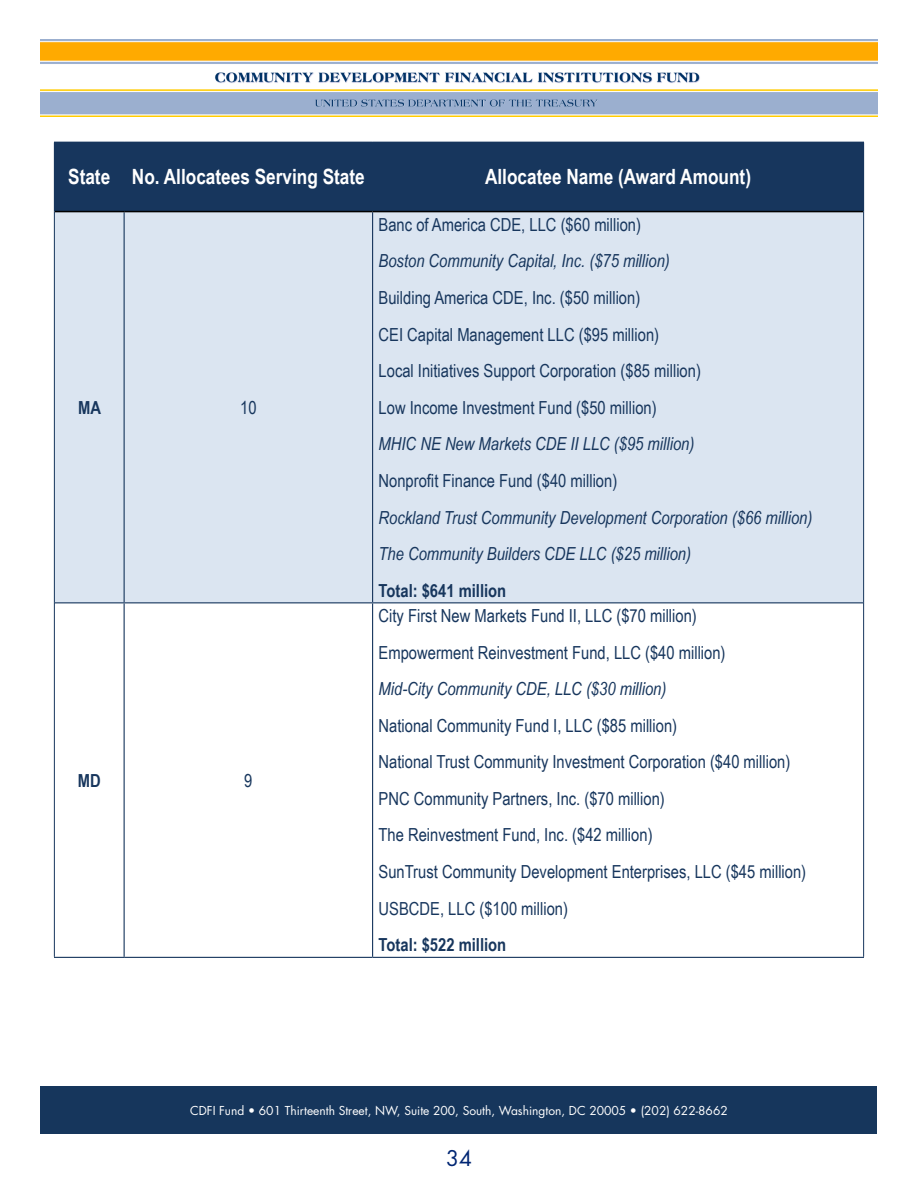
<style>
.page{position:relative;width:918px;height:1188px;background:#fff}
.page>*{position:absolute;margin:0;border:0;box-sizing:border-box;transform-origin:0 0}
.t1{font:700 21px "Arial Narrow";color:#fff}
.t2{font:21px "Futura";color:#002673}
.t3{font:18px/36.6px "Arial Narrow";color:#17365d}
.t4{font:700 18px "Arial Narrow";color:#17365d}
.t5{font:12px "Futura";color:#fff}
.s1{font-style:italic}
.s2{font-weight:700}
</style>
<div class="page">
<img style="left:40px;top:39px;width:838px;height:77px">
<div style="left:40px;top:1086px;width:838px;height:48px;background:#16365c"></div>
<div style="left:54px;top:142px;width:70px;height:70px;background:#17365d"></div>
<div style="left:124px;top:142px;width:249px;height:70px;background:#17365d"></div>
<div style="left:373px;top:142px;width:491px;height:70px;background:#17365d"></div>
<div style="left:54px;top:212px;width:70px;height:391px;background:#dbe5f1"></div>
<div style="left:124px;top:212px;width:249px;height:391px;background:#dbe5f1"></div>
<div style="left:373px;top:212px;width:491px;height:391px;background:#dbe5f1"></div>
<hr style="left:54px;top:212px;width:1px;height:391px;background:#17365d">
<hr style="left:863px;top:212px;width:1px;height:391px;background:#17365d">
<hr style="left:54px;top:603px;width:1px;height:354px;background:#17365d">
<hr style="left:863px;top:603px;width:1px;height:354px;background:#17365d">
<hr style="left:124px;top:212px;width:1px;height:390px;background:#17365d">
<hr style="left:372px;top:212px;width:1px;height:390px;background:#17365d">
<hr style="left:55px;top:602px;width:69px;height:1px;background:#17365d">
<hr style="left:124px;top:602px;width:249px;height:1px;background:#17365d">
<hr style="left:124px;top:603px;width:1px;height:354px;background:#17365d">
<hr style="left:373px;top:602px;width:490px;height:1px;background:#17365d">
<hr style="left:372px;top:603px;width:1px;height:354px;background:#17365d">
<hr style="left:54px;top:957px;width:70px;height:1px;background:#17365d">
<hr style="left:124px;top:957px;width:249px;height:1px;background:#17365d">
<hr style="left:373px;top:957px;width:491px;height:1px;background:#17365d">
<hr style="left:55px;top:211px;width:69px;height:1px;background:#000">
<hr style="left:124px;top:211px;width:249px;height:1px;background:#000">
<hr style="left:373px;top:211px;width:490px;height:1px;background:#000">
<p class="t1" style="left:68px;top:161px;width:44px">State</p>
<p class="t1" style="left:132px;top:161px;width:234px">No. Allocatees Serving State</p>
<p class="t1" style="left:485px;top:161px;width:268px">Allocatee Name (Award Amount)</p>
<p class="t4" style="left:78px;top:394px;width:24px">MA</p>
<p class="t3" style="left:240px;top:389px;width:18px">10</p>
<p class="t4" style="left:78px;top:767px;width:24px">MD</p>
<p class="t3" style="left:244px;top:761px;width:10px">9</p>
<p class="t3" style="left:379px;top:206px;width:435px">Banc of America CDE, LLC ($60 million)<br><span class="s1">Boston Community Capital, Inc. ($75 million)<br></span>Building America CDE, Inc. ($50 million)<br>CEI Capital Management LLC ($95 million)<br>Local Initiatives Support Corporation ($85 million)<br>Low Income Investment Fund ($50 million)<br><span class="s1">MHIC NE New Markets CDE II LLC ($95 million)<br></span>Nonprofit Finance Fund ($40 million)<br><span class="s1">Rockland Trust Community Development Corporation ($66 million)<br>The Community Builders CDE LLC ($25 million)<br></span><span class="s2">Total: $641 million</span></p>
<p class="t3" style="left:379px;top:597px;width:429px">City First New Markets Fund II, LLC ($70 million)<br>Empowerment Reinvestment Fund, LLC ($40 million)<br><span class="s1">Mid-City Community CDE, LLC ($30 million)<br></span>National Community Fund I, LLC ($85 million)<br>National Trust Community Investment Corporation ($40 million)<br>PNC Community Partners, Inc. ($70 million)<br>The Reinvestment Fund, Inc. ($42 million)<br>SunTrust Community Development Enterprises, LLC ($45 million)<br>USBCDE, LLC ($100 million)<br><span class="s2">Total: $522 million</span></p>
<p class="t5" style="left:190px;top:1103px;width:539px">CDFI Fund • 601 Thirteenth Street, NW, Suite 200, South, Washington, DC 20005 • (202) 622-8662</p>
<p class="t2" style="left:446px;top:1145px;width:27px">34</p>
</div>
